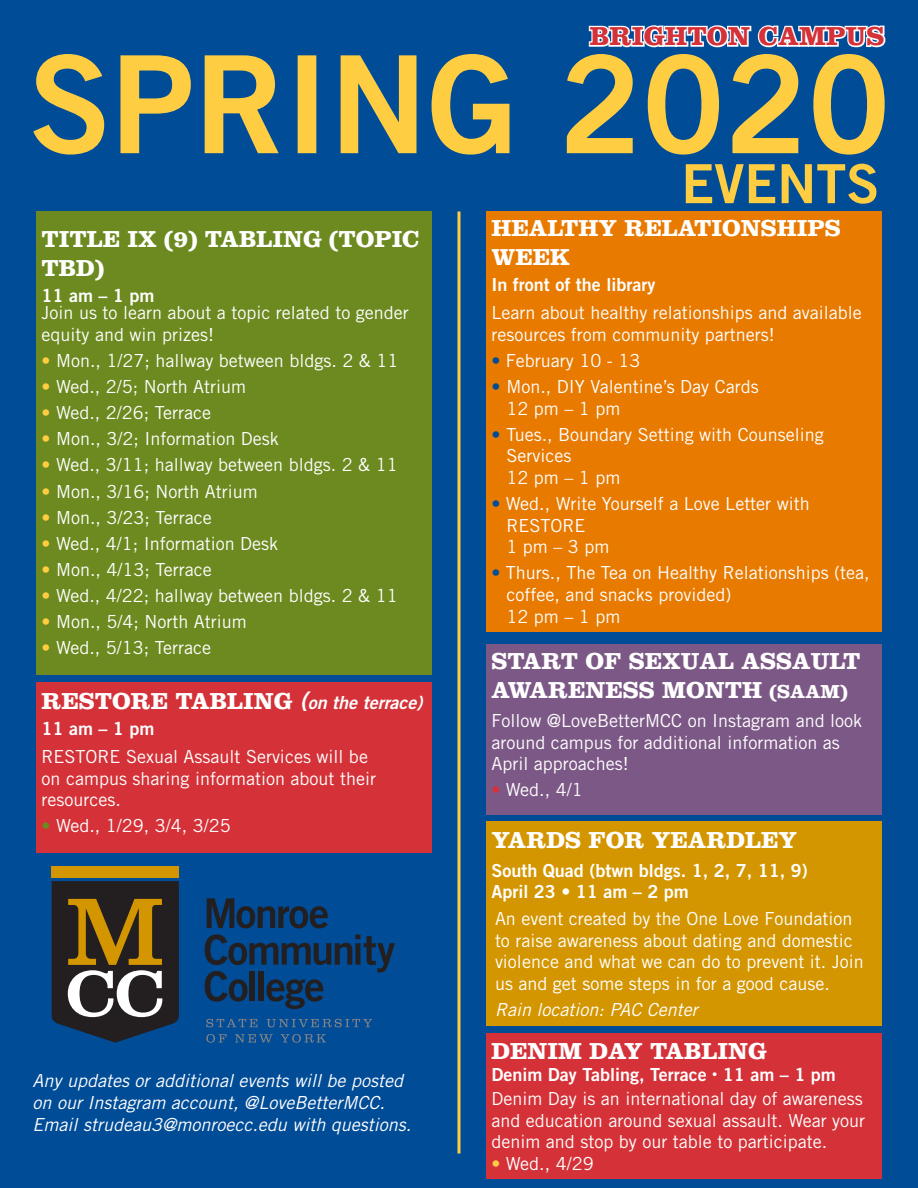
<style>
.page{position:relative;width:918px;height:1188px;background:#004c97}
.page>*{position:absolute;margin:0;border:0;box-sizing:border-box;transform-origin:0 0}
.t1{font:700 27px "Clarendon LT Std";color:#d43238}
.t2{font:700 24px/28.8px "Clarendon LT Std";color:#fff}
.t3{font:18px/21.6px "Trade Gothic LT Std";color:#fff}
.t4{font:italic 18px/21.6px "Trade Gothic LT Std";color:#fff}
.t5{font:18px "Trade Gothic LT Std Bd 2";color:#fff}
.s1{color:#ffcd41}
.s2{font-family:"Trade Gothic LT Std Bd 2 Obl";font-weight:400}
.s3{font-family:"Trade Gothic LT Std Bd 2 Obl";font-weight:400;font-size:18px}
.s4{color:#6c8a1f}
.s5{color:#004c97}
.s6{font-size:19.5px}
.s7{color:#d43238}
</style>
<div class="page">
<svg style="left:33px;top:54px;width:852px;height:101px"></svg>
<svg style="left:686px;top:164px;width:190px;height:40px"></svg>
<svg style="left:587px;top:25px;width:299px;height:35px"></svg>
<div style="left:36px;top:212px;width:396px;height:463px;background:#6c8a1f"></div>
<div style="left:36px;top:682px;width:396px;height:172px;background:#d43238"></div>
<div style="left:486px;top:212px;width:396px;height:420px;background:#e87a00"></div>
<div style="left:486px;top:644px;width:396px;height:171px;background:#7c5886"></div>
<div style="left:486px;top:822px;width:396px;height:204px;background:#d49600"></div>
<div style="left:486px;top:1033px;width:396px;height:146px;background:#d43238"></div>
<div style="left:52px;top:866px;width:127px;height:12px;background:#d49600"></div>
<svg style="left:52px;top:881px;width:127px;height:162px;background:#4c4535"></svg>
<svg style="left:207px;top:898px;width:121px;height:30px"></svg>
<svg style="left:205px;top:934px;width:190px;height:75px"></svg>
<svg style="left:206px;top:1019px;width:51px;height:8px"></svg>
<svg style="left:267px;top:1019px;width:105px;height:8px"></svg>
<svg style="left:206px;top:1034px;width:21px;height:9px"></svg>
<svg style="left:235px;top:1034px;width:38px;height:9px"></svg>
<svg style="left:281px;top:1034px;width:45px;height:9px"></svg>
<hr style="left:458px;top:212px;width:2px;height:942px;background:#ffcd41">
<p class="t1" style="left:590px;top:20px;width:296px">BRIGHTON CAMPUS</p>
<p class="t2" style="left:42px;top:225px;width:380px">TITLE IX (9) TABLING (TOPIC<br>TBD)</p>
<p class="t5" style="left:42px;top:285px;width:114px">11 am – 1 pm</p>
<p class="t3" style="left:42px;top:302px;width:369px">Join us to learn about a topic related to gender equity and win prizes!</p>
<p class="t3" style="left:42px;top:350px;width:358px"><span class="s1">•</span> Mon., 1/27; hallway between bldgs. 2 &amp; 11</p>
<p class="t3" style="left:42px;top:376px;width:206px"><span class="s1">•</span> Wed., 2/5; North Atrium</p>
<p class="t3" style="left:42px;top:402px;width:171px"><span class="s1">•</span> Wed., 2/26; Terrace</p>
<p class="t3" style="left:42px;top:428px;width:239px"><span class="s1">•</span> Mon., 3/2; Information Desk</p>
<p class="t3" style="left:42px;top:454px;width:358px"><span class="s1">•</span> Wed., 3/11; hallway between bldgs. 2 &amp; 11</p>
<p class="t3" style="left:42px;top:480px;width:218px"><span class="s1">•</span> Mon., 3/16; North Atrium</p>
<p class="t3" style="left:42px;top:506px;width:172px"><span class="s1">•</span> Mon., 3/23; Terrace</p>
<p class="t3" style="left:42px;top:532px;width:238px"><span class="s1">•</span> Wed., 4/1; Information Desk</p>
<p class="t3" style="left:42px;top:558px;width:172px"><span class="s1">•</span> Mon., 4/13; Terrace</p>
<p class="t3" style="left:42px;top:585px;width:358px"><span class="s1">•</span> Wed., 4/22; hallway between bldgs. 2 &amp; 11</p>
<p class="t3" style="left:42px;top:611px;width:207px"><span class="s1">•</span> Mon., 5/4; North Atrium</p>
<p class="t3" style="left:42px;top:637px;width:171px"><span class="s1">•</span> Wed., 5/13; Terrace</p>
<p class="t2" style="left:42px;top:686px;width:383px">RESTORE TABLING <span class="s2">(</span><span class="s3">on the terrace)</span></p>
<p class="t5" style="left:42px;top:717px;width:114px">11 am – 1 pm</p>
<p class="t3" style="left:42px;top:746px;width:336px">RESTORE Sexual Assault Services will be on campus sharing information about their resources.</p>
<p class="t3" style="left:42px;top:815px;width:191px"><span class="s4">•</span> Wed., 1/29, 3/4, 3/25</p>
<p class="t4" style="left:33px;top:1071px;width:380px">Any updates or additional events will be posted on our Instagram account, @LoveBetterMCC.<br>Email strudeau3@monroecc.edu with questions.</p>
<p class="t2" style="left:491px;top:214px;width:351px">HEALTHY RELATIONSHIPS<br>WEEK</p>
<p class="t5" style="left:491px;top:274px;width:165px">In front of the library</p>
<p class="t3" style="left:491px;top:302px;width:372px">Learn about healthy relationships and available resources from community partners!</p>
<p class="t3" style="left:491px;top:350px;width:150px"><span class="s5">•</span> February 10 - 13</p>
<p class="t3" style="left:491px;top:376px;width:269px"><span class="s5">•</span> Mon., DIY Valentine’s Day Cards</p>
<p class="t3" style="left:506px;top:397px;width:115px">12 pm – 1 pm</p>
<p class="t3" style="left:506px;top:423px;width:319px;text-indent:-15px"><span class="s5">•</span> Tues., Boundary Setting with Counseling<br>Services</p>
<p class="t3" style="left:506px;top:467px;width:115px">12 pm – 1 pm</p>
<p class="t3" style="left:506px;top:493px;width:305px;text-indent:-15px"><span class="s5">•</span> Wed., Write Yourself a Love Letter with<br>RESTORE</p>
<p class="t3" style="left:506px;top:536px;width:104px">1 pm – 3 pm</p>
<p class="t3" style="left:506px;top:562px;width:365px;text-indent:-15px"><span class="s5">•</span> Thurs., The Tea on Healthy Relationships (tea, coffee, and snacks provided)</p>
<p class="t3" style="left:506px;top:605px;width:115px">12 pm – 1 pm</p>
<p class="t2" style="left:491px;top:646px;width:371px">START OF SEXUAL ASSAULT<br>AWARENESS MONTH <span class="s6">(SAAM)</span></p>
<p class="t3" style="left:491px;top:710px;width:372px">Follow @LoveBetterMCC on Instagram and look around campus for additional information as<br>April approaches!</p>
<p class="t3" style="left:491px;top:779px;width:93px"><span class="s7">•</span> Wed., 4/1</p>
<p class="t2" style="left:491px;top:825px;width:307px">YARDS FOR YEARDLEY</p>
<p class="t5" style="left:491px;top:859px;width:318px">South Quad (btwn bldgs. 1, 2, 7, 11, 9)</p>
<p class="t5" style="left:491px;top:881px;width:199px">April 23 • 11 am – 2 pm</p>
<p class="t3" style="left:495px;top:908px;width:370px">An event created by the One Love Foundation to raise awareness about dating and domestic violence and what we can do to prevent it. Join us and get some steps in for a good cause.</p>
<p class="t4" style="left:495px;top:999px;width:204px">Rain location: PAC Center</p>
<p class="t2" style="left:491px;top:1037px;width:277px">DENIM DAY TABLING</p>
<p class="t5" style="left:491px;top:1063px;width:346px">Denim Day Tabling, Terrace <sup>•</sup> 11 am – 1 pm</p>
<p class="t3" style="left:491px;top:1088px;width:375px">Denim Day is an international day of awareness and education around sexual assault. Wear your denim and stop by our table to participate.</p>
<p class="t3" style="left:491px;top:1153px;width:104px"><span class="s1">•</span> Wed., 4/29</p>
</div>
